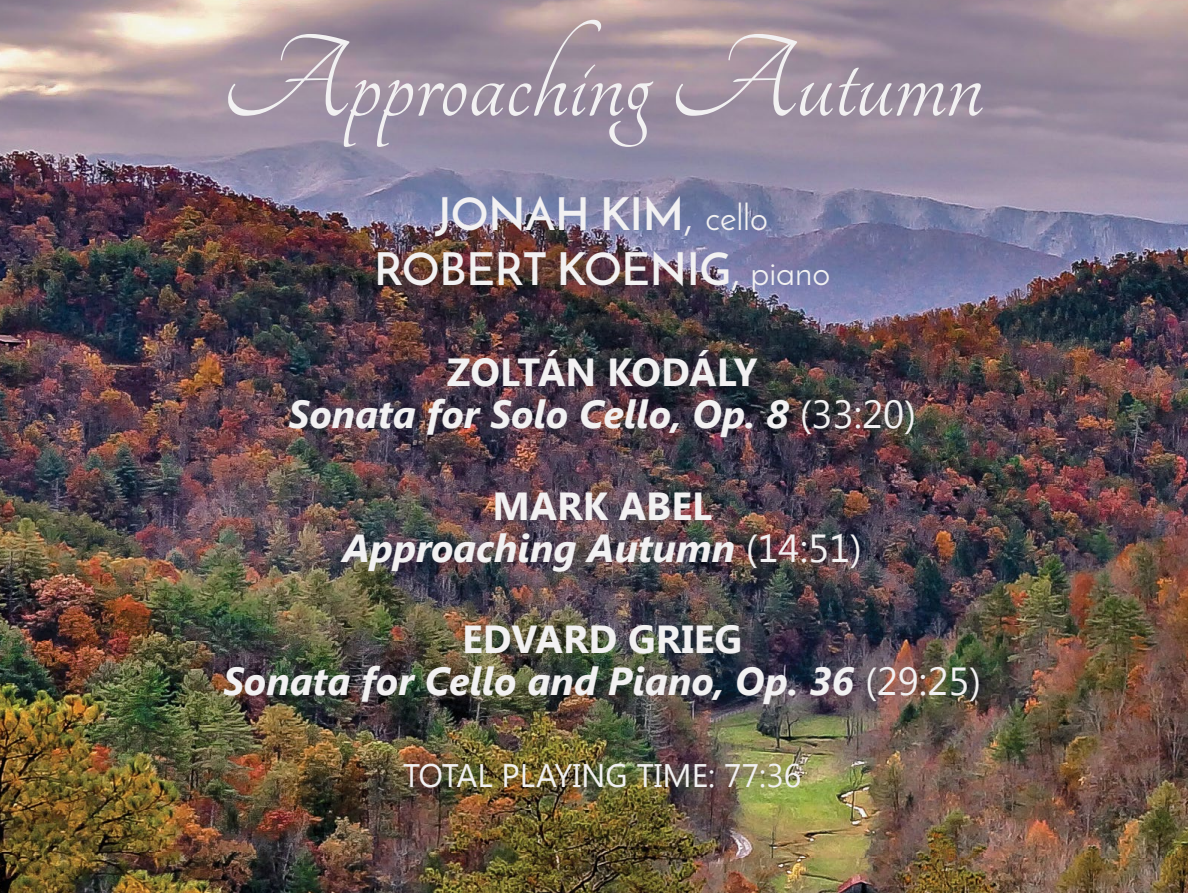
<style>
.page{position:relative;width:1188px;height:893px;background:#fff}
.page>*{position:absolute;margin:0;border:0;box-sizing:border-box;transform-origin:0 0}
.t1{font:126.9px "Tangerine";color:#f2f1f2}
.t2{font:600 45.6px/55.3px "Josefin Sans";color:#f2f1f2;text-align:center}
.t3{font:italic 700 39px/42.3px "Segoe UI";color:#f2f1f2;text-align:center}
.t4{font:32.55px "Segoe UI";color:#f2f1f2}
.s1{font-weight:400}
.s2{font-weight:400;font-size:35.85px}
.s3{font-style:normal}
.s4{font-weight:400;font-style:normal}
</style>
<div class="page">
<img style="left:0;top:0;width:709px;height:893px">
<img style="left:709px;top:0;width:479px;height:858px">
<img style="left:709px;top:858px;width:479px;height:35px">
<h1 class="t1" style="left:222px;top:19px;width:763px">Approaching Autumn</h1>
<p class="t2" style="left:374px;top:186px;width:458px">JONAH KIM<span class="s1">,</span> <span class="s2">cello<br></span>ROBERT KOENIG<span class="s1">,</span> <span class="s2">piano</span></p>
<p class="t3" style="left:288px;top:349px;width:629px"><span class="s3">ZOLTÁN KODÁLY<br></span>Sonata for Solo Cello, Op. 8 <span class="s4">(33:20)</span></p>
<p class="t3" style="left:342px;top:482px;width:521px"><span class="s3">MARK ABEL<br></span>Approaching Autumn <span class="s4">(14:51)</span></p>
<p class="t3" style="left:223px;top:616px;width:760px"><span class="s3">EDVARD GRIEG<br></span>Sonata for Cello and Piano, Op. 36 <span class="s4">(29:25)</span></p>
<p class="t4" style="left:403px;top:752px;width:400px">TOTAL PLAYING TIME: 77:36</p>
</div>
